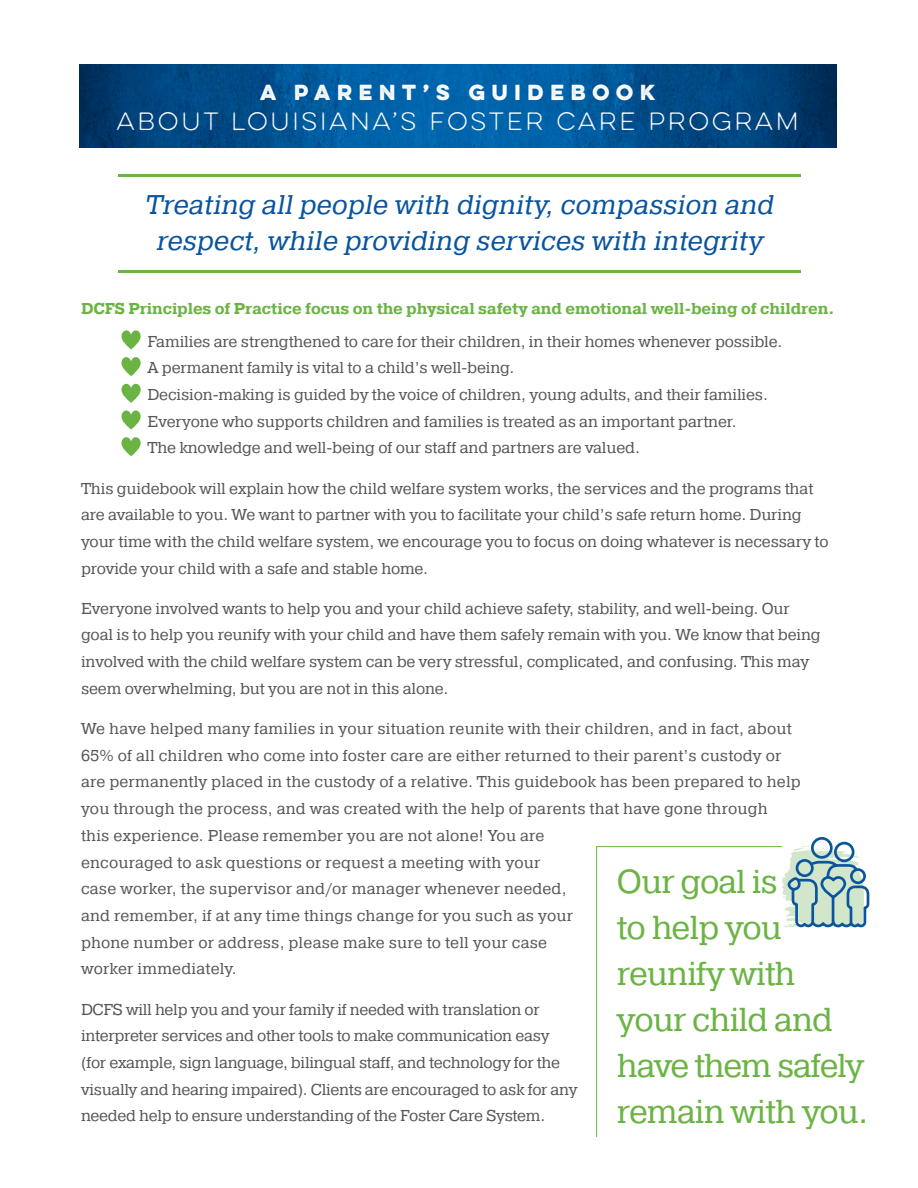
<style>
.page{position:relative;width:918px;height:1188px;background:#fff}
.page>*{position:absolute;margin:0;border:0;box-sizing:border-box;transform-origin:0 0}
.t1{font:33.15px/46px "Pragmatica Slab";letter-spacing:-.03em;color:#6bb444}
.t2{font:italic 27px/36px "Pragmatica Slab";color:#0a549f;text-align:center}
.t3{font:22.5px "Lulo One";letter-spacing:-.08em;color:#fff}
.t4{font:700 19.5px "Lulo One";letter-spacing:.12em;color:#fff}
.t5{font:15.75px/26.7px "Pragmatica Slab";letter-spacing:-.01em;color:#57585a}
.t6{font:15.75px/26.7px "Pragmatica Slab";letter-spacing:.01em;color:#57585a}
.t7{font:700 15.75px "Pragmatica Slab";letter-spacing:-.01em;color:#6bb444}
</style>
<div class="page">
<svg style="left:122px;top:330px;width:19px;height:126px"></svg>
<div style="left:79px;top:64px;width:758px;height:83px;background:#231f20;opacity:.54"></div>
<svg style="left:596px;top:846px;width:186px;height:291px"></svg>
<div style="left:811px;top:837px;width:22px;height:22px;border:3px solid #0b559e;border-radius:50%"></div>
<svg style="left:782px;top:840px;width:88px;height:88px"></svg>
<hr style="left:118px;top:174px;width:683px;height:3px;background:#6bb444">
<hr style="left:118px;top:271px;width:683px;height:2px;background:#6bb444">
<p class="t4" style="left:260px;top:77px;width:401px">A PARENT’S GUIDEBOOK</p>
<p class="t3" style="left:117px;top:105px;width:688px">ABOUT LOUISIANA’S FOSTER CARE PROGRAM</p>
<p class="t2" style="left:145px;top:187px;width:636px">Treating allpeople with dignity,compassion and respect,while providing services with integrity</p>
<p class="t7" style="left:81px;top:299px;width:755px">DCFS Principles of Practice focus on the physical safety and emotional well-being of children.</p>
<p class="t5" style="left:148px;top:328px;width:636px">Families are strengthened to care for their children, in their homes whenever possible.<br>A permanent family is vital to a child’s well-being.<br>Decision-making is guided by the voice of children, young adults, and their families.<br>Everyone who supports children and families is treated as an important partner.<br>The knowledge and well-being of our staff and partners are valued.</p>
<p class="t5" style="left:81px;top:475px;width:749px">This guidebook will explain how the child welfare system works, the services and the programs that are available to you. We want to partner with you to facilitate your child’s safe return home. During your time with the child welfare system, we encourage you to focus on doing whatever is necessary to provide your child with a safe and stable home.</p>
<p class="t5" style="left:81px;top:595px;width:741px">Everyone involved wants to help you and your child achieve safety, stability, and well-being. Our goal is to help you reunify with your child and have them safely remain with you. We know that being involved with the child welfare system can be very stressful, complicated, and confusing. This may seem overwhelming, but you are not in this alone.</p>
<p class="t6" style="left:81px;top:716px;width:721px">We have helped many families in your situation reunite with their children, and in fact, about 65% of all children who come into foster care are either returned to their parent’s custody or are permanently placed in the custody of a relative. This guidebook has been prepared to help you through the process, and was created with the help of parents that have gone through<br>this experience. Please remember you are not alone! You are<br>encouraged to ask questions or request a meeting with your<br>case worker, the supervisor and/or manager whenever needed,<br>and remember, if at any time things change for you such as your<br>phone number or address, please make sure to tell your case<br>worker immediately.</p>
<p class="t5" style="left:81px;top:996px;width:498px">DCFS will help you and your family if needed with translation or interpreter services and other tools to make communication easy (for example, sign language, bilingual staff, and technology for the visually and hearing impaired). Clients are encouraged to ask for any needed help to ensure understanding of the Foster Care System.</p>
<p class="t1" style="left:617px;top:859px;width:253px">Our goal is<br>to help you reunify with your child and have them safely remain with you.</p>
</div>
